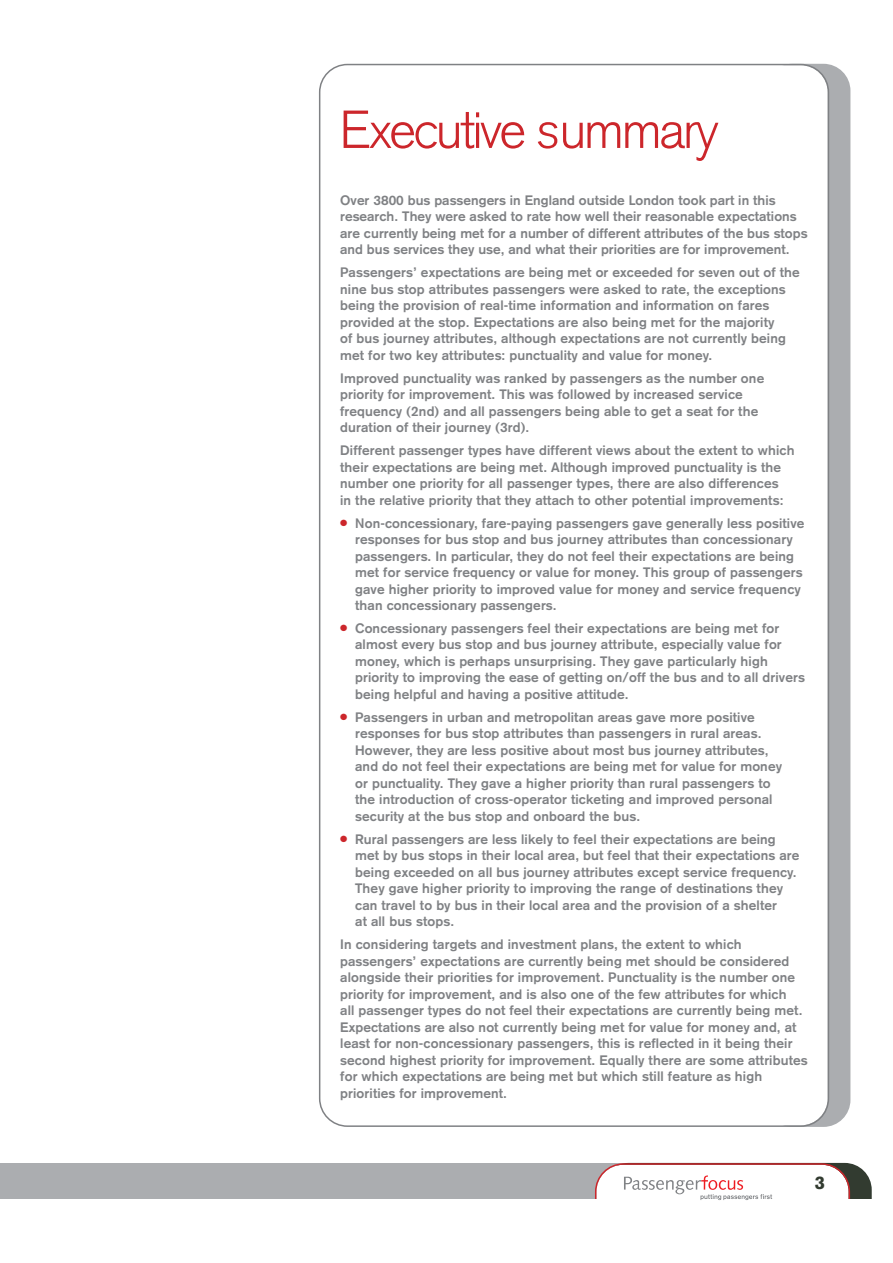
<style>
.page{position:relative;width:893px;height:1263px;background:#fff}
.page>*{position:absolute;margin:0;border:0;box-sizing:border-box;transform-origin:0 0}
.t1{font:300 52.5px "Akzidenz Grotesk";letter-spacing:-.04em;color:#cc262b}
.t2{font:900 18px "Akzidenz Grotesk";color:#323b30}
.t3{font:700 13.5px/16.5px "Akzidenz Grotesk";letter-spacing:.01em;color:#7f8184}
.s1{color:#cc262b}
</style>
<div class="page">
<div style="left:0;top:1163px;width:829px;height:69px;background:#abadb0"></div>
<div style="left:602px;top:1163px;width:270px;height:69px;background:#323b30;border-radius:27px"></div>
<div style="left:0;top:1199px;width:893px;height:40px;background:#fff"></div>
<svg style="left:595px;top:1163px;width:255px;height:37px;background:#eee3e4"></svg>
<div style="left:765px;top:64px;width:85px;height:1063px;background:#abadb0;border-radius:27px"></div>
<svg style="left:319px;top:64px;width:510px;height:1063px"></svg>
<h1 class="t1" style="left:340px;top:111px;width:380px">Executive summary</h1>
<p class="t3" style="left:340px;top:193px;width:469px">Over 3800 bus passengers in England outside London took part in this research. They were asked to rate how well their reasonable expectations are currently being met for a number of different attributes of the bus stops and bus services they use, and what their priorities are for improvement.</p>
<p class="t3" style="left:340px;top:265px;width:461px">Passengers’ expectations are being met or exceeded for seven out of the nine bus stop attributes passengers were asked to rate, the exceptions being the provision of real-time information and information on fares provided at the stop. Expectations are also being met for the majority<br>of bus journey attributes, although expectations are not currently being met for two key attributes: punctuality and value for money.</p>
<p class="t3" style="left:340px;top:371px;width:426px">Improved punctuality was ranked by passengers as the number one priority for improvement. This was followed by increased service frequency (2nd) and all passengers being able to get a seat for the duration of their journey (3rd).</p>
<p class="t3" style="left:340px;top:443px;width:456px">Different passenger types have different views about the extent to which their expectations are being met. Although improved punctuality is the number one priority for all passenger types, there are also differences<br>in the relative priority that they attach to other potential improvements:</p>
<p class="t3" style="left:355px;top:515px;width:451px;text-indent:-15px"><span class="s1">●</span> Non-concessionary, fare-paying passengers gave generally less positive responses for bus stop and bus journey attributes than concessionary passengers. In particular, they do not feel their expectations are being met for service frequency or value for money. This group of passengers gave higher priority to improved value for money and service frequency than concessionary passengers.</p>
<p class="t3" style="left:355px;top:621px;width:451px;text-indent:-15px"><span class="s1">●</span> Concessionary passengers feel their expectations are being met for almost every bus stop and bus journey attribute, especially value for money, which is perhaps unsurprising. They gave particularly high priority to improving the ease of getting on/off the bus and to all drivers being helpful and having a positive attitude.</p>
<p class="t3" style="left:355px;top:710px;width:428px;text-indent:-15px"><span class="s1">●</span> Passengers in urban and metropolitan areas gave more positive responses for bus stop attributes than passengers in rural areas.<br>However, they are less positive about most bus journey attributes, and do not feel their expectations are being met for value for money or punctuality. They gave a higher priority than rural passengers to the introduction of cross-operator ticketing and improved personal security at the bus stop and onboard the bus.</p>
<p class="t3" style="left:355px;top:832px;width:446px;text-indent:-15px"><span class="s1">●</span> Rural passengers are less likely to feel their expectations are being met by bus stops in their local area, but feel that their expectations are being exceeded on all bus journey attributes except service frequency.<br>They gave higher priority to improving the range of destinations they can travel to by bus in their local area and the provision of a shelter<br>at all bus stops.</p>
<p class="t3" style="left:340px;top:937px;width:469px">In considering targets and investment plans, the extent to which passengers’ expectations are currently being met should be considered alongside their priorities for improvement. Punctuality is the number one priority for improvement, and is also one of the few attributes for which<br>all passenger types do not feel their expectations are currently being met.<br>Expectations are also not currently being met for value for money and, at least for non-concessionary passengers, this is reflected in it being their second highest priority for improvement. Equally there are some attributes for which expectations are being met but which still feature as high priorities for improvement.</p>
<h2 class="t2" style="left:815px;top:1176px;width:12px">3</h2>
</div>
